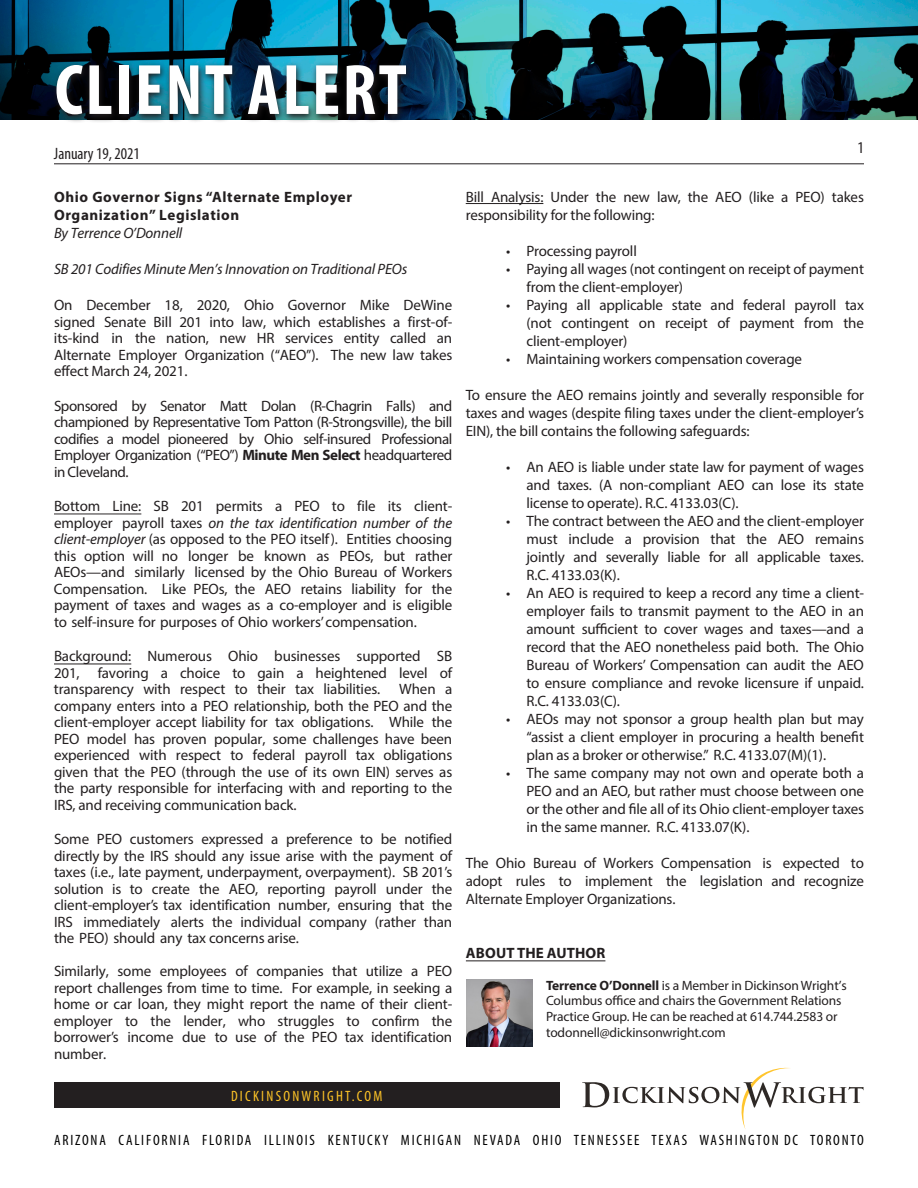
<style>
.page{position:relative;width:918px;height:1188px;background:#fff}
.page>*{position:absolute;margin:0;border:0;box-sizing:border-box;transform-origin:0 0}
.t1{font:700 condensed 72px "Myriad Pro";letter-spacing:.03em;color:#fff}
.t2{font:condensed 16.5px "Myriad Pro";color:#231f20}
.t3{font:15px/16.5px "Myriad Pro";letter-spacing:-.01em;color:#231f20;text-align:justify}
.t4{font:condensed 15px "Myriad Pro";letter-spacing:.12em;color:#000}
.t5{font:700 15px/18px "Myriad Pro";letter-spacing:.04em;color:#231f20}
.t6{font:italic 15px "Myriad Pro";letter-spacing:-.01em;color:#231f20}
.t7{font:condensed 15px "Myriad Pro";letter-spacing:.15em;color:#fec427}
.t8{font:700 15px "Myriad Pro";letter-spacing:.01em;color:#231f20}
.t9{font:13.5px/15.8px "Myriad Pro";letter-spacing:-.01em;color:#231f20}
.s1{font-weight:400;font-style:italic}
.s2{font-weight:700}
.s3{font-style:italic}
</style>
<div class="page">
<img style="left:0;top:0;width:918px;height:120px">
<hr style="left:54px;top:163px;width:810px;height:1px;background:#231f20">
<svg style="left:52px;top:61px;width:362px;height:61px;background:#1c3b47"></svg>
<div style="left:54px;top:1082px;width:505px;height:26px;background:#231f20"></div>
<svg style="left:582px;top:1068px;width:282px;height:61px"></svg>
<hr style="left:466px;top:203px;width:77px;height:1px;background:#231f20">
<img style="left:466px;top:980px;width:67px;height:66px">
<hr style="left:54px;top:514px;width:87px;height:1px;background:#231f20">
<hr style="left:54px;top:664px;width:77px;height:1px;background:#231f20">
<hr style="left:466px;top:960px;width:139px;height:1px;background:#231f20">
<p class="t1" style="left:55px;top:45px;width:354px">CLIENT ALERT</p>
<p class="t2" style="left:54px;top:144px;width:87px">January 19, 2021</p>
<p class="t5" style="left:54px;top:188px;width:300px">Ohio Governor Signs “Alternate Employer<br>Organization” Legislation<br><span class="s1">By Terrence O’Donnell</span></p>
<p class="t6" style="left:54px;top:260px;width:355px">SB 201 Codifies Minute Men’s Innovation on Traditional PEOs</p>
<p class="t3" style="left:54px;top:297px;width:400px">On December 18, 2020, Ohio Governor Mike DeWine signed Senate Bill 201 into law, which establishes a first-of&shy;its-kind in the nation, new HR services entity called an Alternate Employer Organization (“AEO”). The new law takes effect March 24, 2021.</p>
<p class="t3" style="left:54px;top:397px;width:400px">Sponsored by Senator Matt Dolan (R-Chagrin Falls) and championed by Representative Tom Patton (R-Strongsville), the bill codifies a model pioneered by Ohio self-insured Professional Employer Organization (“PEO”) <span class="s2">Minute Men Select</span> headquartered in Cleveland.</p>
<p class="t3" style="left:54px;top:498px;width:400px">Bottom Line: SB 201 permits a PEO to file its client&shy;employer payroll taxes <span class="s3">on the tax identification number of the client-employer</span> (as opposed to the PEO itself). Entities choosing this option will no longer be known as PEOs, but rather AEOs—and similarly licensed by the Ohio Bureau of Workers Compensation. Like PEOs, the AEO retains liability for the payment of taxes and wages as a co-employer and is eligible to self-insure for purposes of Ohio workers’ compensation.</p>
<p class="t3" style="left:54px;top:648px;width:400px">Background: Numerous Ohio businesses supported SB 201, favoring a choice to gain a heightened level of transparency with respect to their tax liabilities.</p>
<p class="t3" style="left:54px;top:681px;width:400px;text-indent:345px">When a company enters into a PEO relationship, both the PEO and the client-employer accept liability for tax obligations. While the PEO model has proven popular, some challenges have been experienced with respect to federal payroll tax obligations given that the PEO (through the use of its own EIN) serves as the party responsible for interfacing with and reporting to the IRS, and receiving communication back.</p>
<p class="t3" style="left:54px;top:831px;width:400px">Some PEO customers expressed a preference to be notified directly by the IRS should any issue arise with the payment of taxes (i.e., late payment, underpayment, overpayment). SB 201’s solution is to create the AEO, reporting payroll under the client-employer’s tax identification number, ensuring that the IRS immediately alerts the individual company (rather than the PEO) should any tax concerns arise.</p>
<p class="t3" style="left:54px;top:963px;width:400px">Similarly, some employees of companies that utilize a PEO report challenges from time to time. For example, in seeking a home or car loan, they might report the name of their client&shy;employer to the lender, who struggles to confirm the borrower’s income due to use of the PEO tax identification number.</p>
<p class="t2" style="left:858px;top:138px;width:8px">1</p>
<p class="t3" style="left:466px;top:188px;width:400px;line-height:18px">Bill Analysis: Under the new law, the AEO (like a PEO) takes responsibility for the following:</p>
<p class="t3" style="left:506px;top:243px;width:132px">• Processing payroll</p>
<p class="t3" style="left:526px;top:260px;width:339px;line-height:18px;text-indent:-20px">• Paying all wages (not contingent on receipt of payment from the client-employer)</p>
<p class="t3" style="left:526px;top:296px;width:339px;line-height:18px;text-indent:-20px">• Paying all applicable state and federal payroll tax (not contingent on receipt of payment from the client-employer)</p>
<p class="t3" style="left:506px;top:351px;width:297px">• Maintaining workers compensation coverage</p>
<p class="t3" style="left:466px;top:386px;width:400px;line-height:18px">To ensure the AEO remains jointly and severally responsible for taxes and wages (despite filing taxes under the client-employer’s EIN), the bill contains the following safeguards:</p>
<p class="t3" style="left:526px;top:458px;width:339px;line-height:18px;text-indent:-20px">• An AEO is liable under state law for payment of wages and taxes. (A non-compliant AEO can lose its state license to operate). R.C. 4133.03(C).</p>
<p class="t3" style="left:526px;top:512px;width:339px;line-height:18px;text-indent:-20px">• The contract between the AEO and the client-employer must include a provision that the AEO remains jointly and severally liable for all applicable taxes.<br>R.C. 4133.03(K).</p>
<p class="t3" style="left:526px;top:584px;width:339px;line-height:18px;text-indent:-20px">• An AEO is required to keep a record any time a client&shy;employer fails to transmit payment to the AEO in an amount sufficient to cover wages and taxes—and a record that the AEO nonetheless paid both. The Ohio Bureau of Workers’ Compensation can audit the AEO to ensure compliance and revoke licensure if unpaid.<br>R.C. 4133.03(C).</p>
<p class="t3" style="left:526px;top:710px;width:339px;line-height:18px;text-indent:-20px">• AEOs may not sponsor a group health plan but may “assist a client employer in procuring a health benefit plan as a broker or otherwise.” R.C. 4133.07(M)(1).</p>
<p class="t3" style="left:526px;top:764px;width:339px;line-height:18px;text-indent:-20px">• The same company may not own and operate both a PEO and an AEO, but rather must choose between one or the other and file all of its Ohio client-employer taxes in the same manner. R.C. 4133.07(K).</p>
<p class="t3" style="left:466px;top:854px;width:400px;line-height:18px">The Ohio Bureau of Workers Compensation is expected to adopt rules to implement the legislation and recognize Alternate Employer Organizations.</p>
<p class="t8" style="left:466px;top:943px;width:141px">ABOUT THE AUTHOR</p>
<p class="t9" style="left:546px;top:977px;width:302px"><span class="s2">Terrence O’Donnell</span> is a Member in Dickinson Wright’s Columbus office and chairs the Government Relations Practice Group. He can be reached at 614.744.2583 or todonnell@dickinsonwright.com</p>
<p class="t7" style="left:231px;top:1087px;width:153px">DICKINSONWRIGHT.COM</p>
<p class="t4" style="left:54px;top:1131px;width:811px">ARIZONA CALIFORNIA FLORIDA ILLINOIS KENTUCKY MICHIGAN NEVADA OHIO TENNESSEE TEXAS WASHINGTON DC TORONTO</p>
</div>
